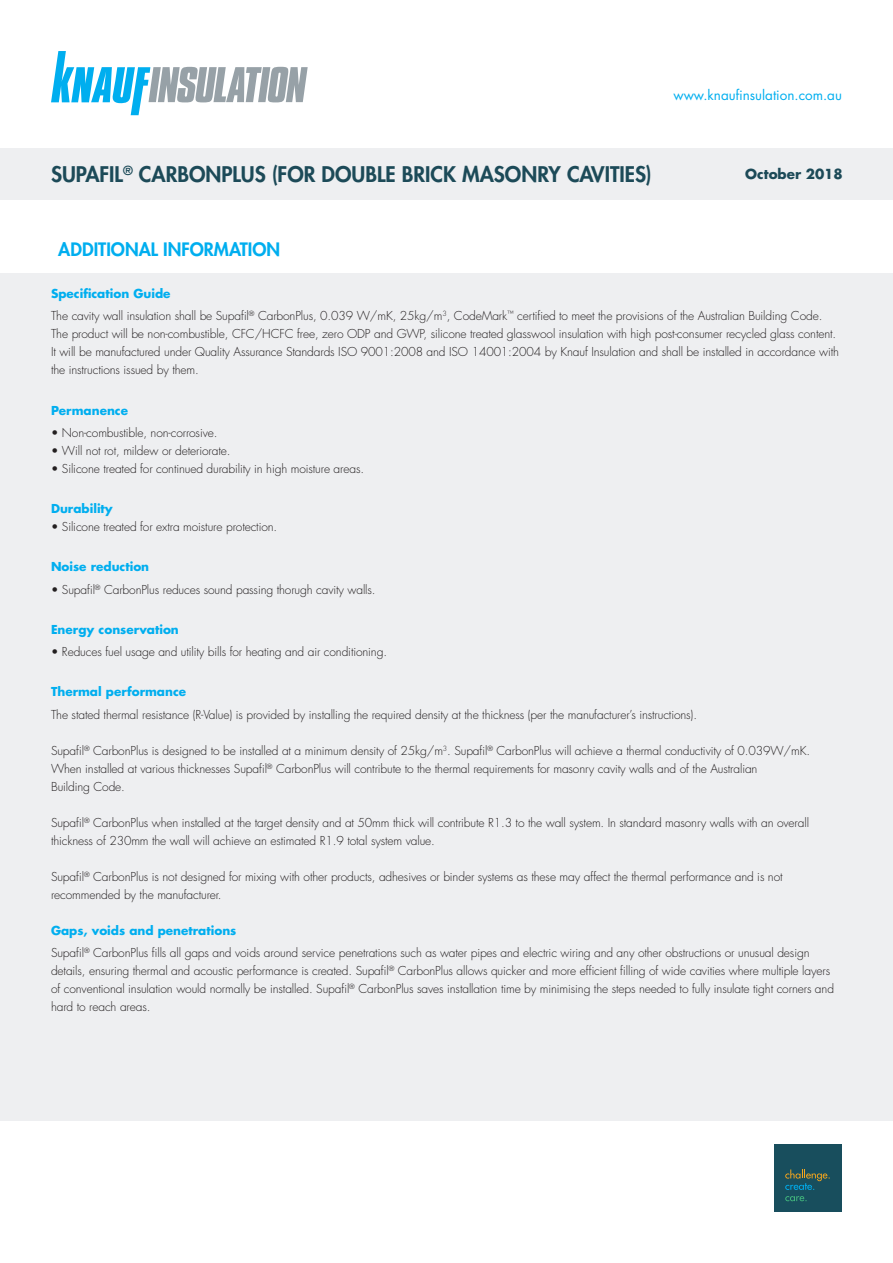
<style>
.page{position:relative;width:893px;height:1263px;background:#fff}
.page>*{position:absolute;margin:0;border:0;box-sizing:border-box;transform-origin:0 0}
.t1{font:800 21px "Futura Std";color:#1c4a58}
.t2{font:800 18px "Futura Std";color:#00aeef}
.t3{font:13.5px "Futura Std";color:#00aeef}
.t4{font:700 13.5px "Futura Std";color:#1c4a58}
.t5{font:300 12px/18px "Futura Std";letter-spacing:-.01em;color:#231f20}
.t6{font:700 12px "Futura Std";color:#00aeef}
.s1{font-weight:700;color:#00aeef}
</style>
<div class="page">
<div style="left:0;top:247px;width:893px;height:874px;background:#eeeff1"></div>
<svg style="left:51px;top:51px;width:257px;height:64px"></svg>
<div style="left:0;top:221px;width:893px;height:51px;background:#fff"></div>
<div style="left:0;top:149px;width:893px;height:51px;background:#eeeff1"></div>
<div style="left:774px;top:1144px;width:68px;height:68px;background:#184e5d"></div>
<svg style="left:785px;top:1169px;width:45px;height:21px"></svg>
<svg style="left:785px;top:1196px;width:22px;height:5px"></svg>
<p class="t3" style="left:673px;top:86px;width:170px">www.knaufinsulation.com.au</p>
<h1 class="t1" style="left:51px;top:161px;width:602px">SUPAFIL<sup>®</sup> CARBONPLUS (FOR DOUBLE BRICK MASONRY CAVITIES)</h1>
<p class="t4" style="left:745px;top:165px;width:99px">October 2018</p>
<h2 class="t2" style="left:58px;top:238px;width:223px">ADDITIONAL INFORMATION</h2>
<p class="t5" style="left:51px;top:283px;width:773px;line-height:22.2px"><span class="s1">Specification Guide<br></span>The cavity wall insulation shall be Supafil<sup>®</sup> CarbonPlus, 0.039 W/mK, 25kg/m<sup>3</sup>, CodeMark<sup>™</sup> certified to meet the provisions of the Australian Building Code.</p>
<p class="t5" style="left:51px;top:325px;width:789px">The product will be non-combustible, CFC/HCFC free, zero ODP and GWP, silicone treated glasswool insulation with high post-consumer recycled glass content.<br>It will be manufactured under Quality Assurance Standards ISO 9001:2008 and ISO 14001:2004 by Knauf Insulation and shall be installed in accordance with the instructions issued by them.</p>
<p class="t6" style="left:51px;top:402px;width:79px">Permanence</p>
<p class="t5" style="left:51px;top:424px;width:168px">• Non-combustible, non-corrosive.</p>
<p class="t5" style="left:51px;top:442px;width:181px">• Will not rot, mildew or deteriorate.</p>
<p class="t5" style="left:51px;top:460px;width:315px">• Silicone treated for continued durability in high moisture areas.</p>
<p class="t6" style="left:51px;top:500px;width:63px">Durability</p>
<p class="t5" style="left:51px;top:518px;width:228px">• Silicone treated for extra moisture protection.</p>
<p class="t6" style="left:51px;top:559px;width:100px">Noise reduction</p>
<p class="t5" style="left:51px;top:580px;width:326px">• Supafil<sup>®</sup> CarbonPlus reduces sound passing thorugh cavity walls.</p>
<p class="t6" style="left:51px;top:621px;width:129px">Energy conservation</p>
<p class="t5" style="left:51px;top:643px;width:338px">• Reduces fuel usage and utility bills for heating and air conditioning.</p>
<p class="t6" style="left:51px;top:684px;width:137px">Thermal performance</p>
<p class="t5" style="left:51px;top:705px;width:648px">The stated thermal resistance (R-Value) is provided by installing the required density at the thickness (per the manufacturer’s instructions).</p>
<p class="t5" style="left:51px;top:741px;width:761px">Supafil<sup>®</sup> CarbonPlus is designed to be installed at a minimum density of 25kg/m<sup>3</sup>. Supafil<sup>®</sup> CarbonPlus will achieve a thermal conductivity of 0.039W/mK.<br>When installed at various thicknesses Supafil<sup>®</sup> CarbonPlus will contribute to the thermal requirements for masonry cavity walls and of the Australian<br>Building Code.</p>
<p class="t5" style="left:51px;top:813px;width:759px">Supafil<sup>®</sup> CarbonPlus when installed at the target density and at 50mm thick will contribute R1.3 to the wall system. In standard masonry walls with an overall thickness of 230mm the wall will achieve an estimated R1.9 total system value.</p>
<p class="t5" style="left:51px;top:867px;width:733px">Supafil<sup>®</sup> CarbonPlus is not designed for mixing with other products, adhesives or binder systems as these may affect the thermal performance and is not recommended by the manufacturer.</p>
<p class="t5" style="left:51px;top:919px;width:760px;line-height:22.2px"><span class="s1">Gaps, voids and penetrations<br></span>Supafil<sup>®</sup> CarbonPlus fills all gaps and voids around service penetrations such as water pipes and electric wiring and any other obstructions or unusual design</p>
<p class="t5" style="left:51px;top:962px;width:784px">details, ensuring thermal and acoustic performance is created. Supafil<sup>®</sup> CarbonPlus allows quicker and more efficient filling of wide cavities where multiple layers of conventional insulation would normally be installed. Supafil<sup>®</sup> CarbonPlus saves installation time by minimising the steps needed to fully insulate tight corners and hard to reach areas.</p>
</div>
